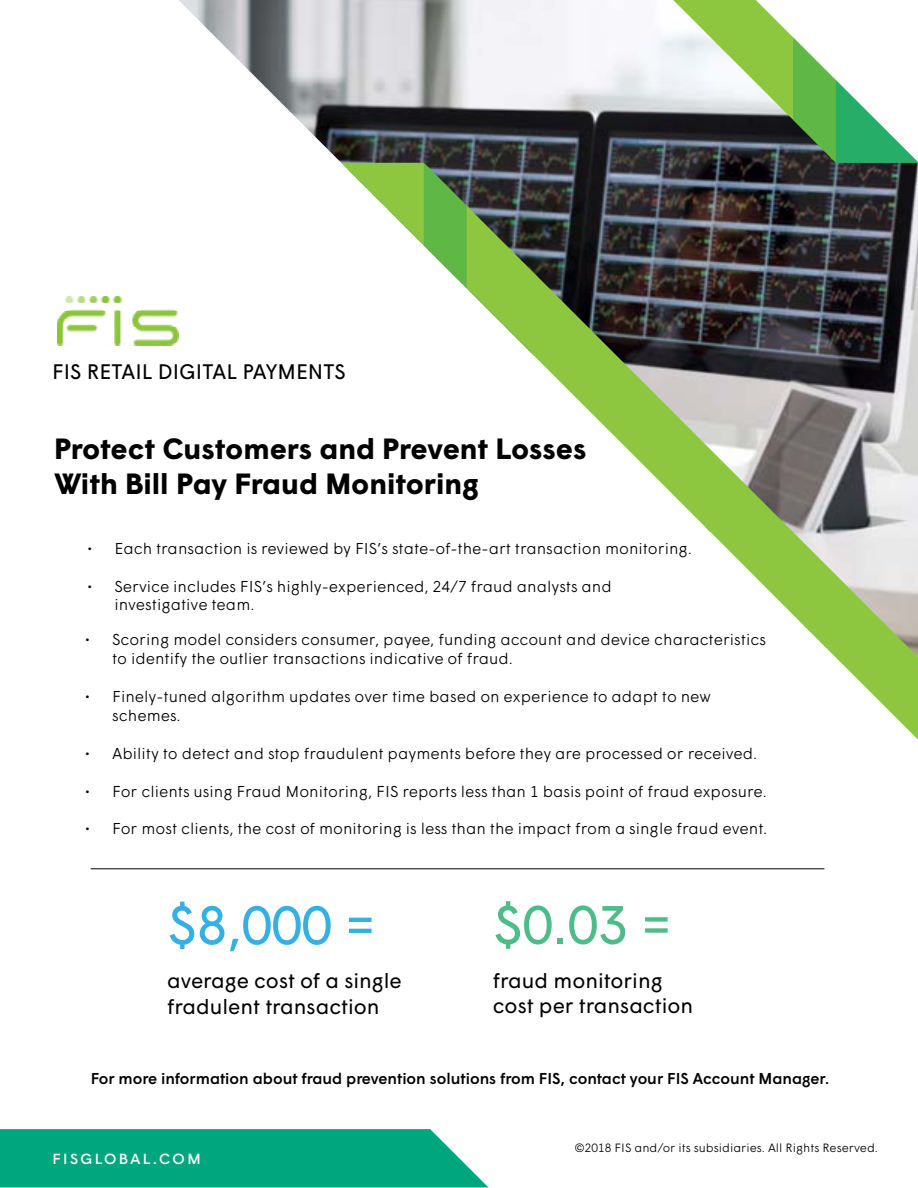
<style>
.page{position:relative;width:918px;height:1188px;background:#fff}
.page>*{position:absolute;margin:0;border:0;box-sizing:border-box;transform-origin:0 0}
.t1{font:54px "Wigrum";color:#35b0e5}
.t2{font:54px "Wigrum";color:#4ebc89}
.t3{font:700 29.25px/35.1px "Wigrum";color:#000}
.t4{font:21px/25.2px "Wigrum";color:#000}
.t5{font:18px "Wigrum";letter-spacing:.1em;color:#fff}
.t6{font:300 15.75px/18.9px "Wigrum";color:#000}
.t7{font:500 15.75px "Wigrum";color:#000}
.t8{font:300 12px "Wigrum";color:#000}
</style>
<div class="page">
<img style="left:58px;top:296px;width:120px;height:50px">
<img style="left:178px;top:0;width:204px;height:341px">
<svg style="left:341px;top:163px;width:577px;height:577px"></svg>
<svg style="left:382px;top:0;width:291px;height:163px"></svg>
<svg style="left:673px;top:0;width:245px;height:163px"></svg>
<svg style="left:424px;top:163px;width:43px;height:125px"></svg>
<svg style="left:0;top:1129px;width:488px;height:58px;background:#0fac85"></svg>
<hr style="left:91px;top:869px;width:733px;height:1px;background:#000">
<h3 class="t4" style="left:52px;top:358px;width:295px">FIS RETAIL DIGITAL PAYMENTS</h3>
<h2 class="t3" style="left:54px;top:429px;width:534px">Protect Customers and Prevent Losses<br>With Bill Pay Fraud Monitoring</h2>
<p class="t6" style="left:87px;top:538px;width:606px">• Each transaction is reviewed by FIS’s state-of-the-art transaction monitoring.</p>
<p class="t6" style="left:114px;top:575px;width:499px;text-indent:-27px">• Service includes FIS’s highly-experienced, 24/7 fraud analysts and investigative team.</p>
<p class="t6" style="left:112px;top:629px;width:655px;text-indent:-27px">• Scoring model considers consumer, payee, funding account and device characteristics to identify the outlier transactions indicative of fraud.</p>
<p class="t6" style="left:112px;top:686px;width:600px;text-indent:-27px">• Finely-tuned algorithm updates over time based on experience to adapt to new schemes.</p>
<p class="t6" style="left:85px;top:743px;width:674px">• Ability to detect and stop fraudulent payments before they are processed or received.</p>
<p class="t6" style="left:85px;top:780px;width:683px">• For clients using Fraud Monitoring, FIS reports less than 1 basis point of fraud exposure.</p>
<p class="t6" style="left:85px;top:818px;width:684px">• For most clients, the cost of monitoring is less than the impact from a single fraud event.</p>
<h1 class="t1" style="left:167px;top:884px;width:210px">$8,000 =</h1>
<h3 class="t4" style="left:167px;top:967px;width:236px">average cost of a single fradulent transaction</h3>
<h1 class="t2" style="left:493px;top:884px;width:180px">$0.03 =</h1>
<h3 class="t4" style="left:493px;top:966px;width:202px">fraud monitoring cost per transaction</h3>
<p class="t7" style="left:91px;top:1066px;width:740px">For more information about fraud prevention solutions from FIS, contact your FIS Account Manager.</p>
<p class="t5" style="left:52px;top:1144px;width:150px">fisglobal.com</p>
<p class="t8" style="left:575px;top:1139px;width:305px">©2018 FIS and/or its subsidiaries. All Rights Reserved.</p>
</div>
